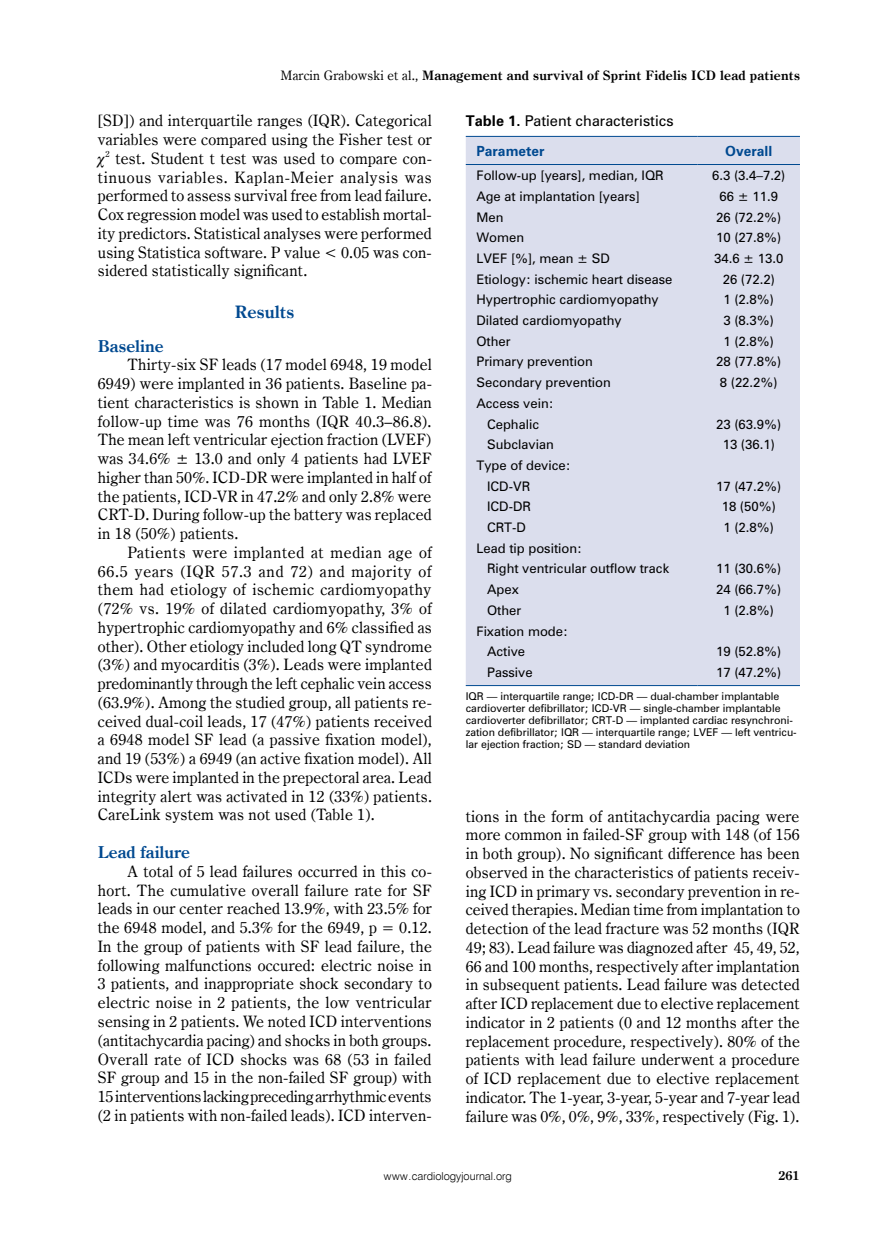
<style>
.page{position:relative;width:872px;height:1234px;background:#fff}
.page>*{position:absolute;margin:0;border:0;box-sizing:border-box;transform-origin:0 0}
.t1{font:700 17.25px "Century Oldst EU";color:#004990}
.t2{font:700 16.5px "Century Oldst EU";color:#004990}
.t3{font:15.75px/18.8px "Century Oldst EU";letter-spacing:.015em;color:#000;text-align:justify}
.t4{font:13.5px "Zurich PL";color:#000}
.t5{font:700 13.05px "Century Oldst EU";letter-spacing:.015em;color:#000}
.t6{font:700 12.75px "Zurich PL";color:#004990}
.t7{font:700 12.75px "Century Oldst EU";color:#000}
.t8{font:12px/20.7px "Zurich PL";color:#000}
.t9{font:10.95px "Swis 721 Lt EU";color:#000}
.t10{font:9.75px/11.9px "Zurich PL";color:#000}
.t11{font:8.7px "Century Oldst EU";color:#000}
.s1{font-weight:400}
.s2{font-weight:700}
</style>
<div class="page">
<div style="left:466px;top:137px;width:334px;height:548px;background:#dbdeed"></div>
<hr style="left:466px;top:685px;width:231px;height:1px;background:#004990">
<hr style="left:697px;top:685px;width:103px;height:1px;background:#004990">
<hr style="left:466px;top:136px;width:231px;height:1px;background:#004990">
<hr style="left:697px;top:136px;width:103px;height:1px;background:#004990">
<hr style="left:466px;top:164px;width:231px;height:1px;background:#004990">
<hr style="left:697px;top:164px;width:103px;height:1px;background:#004990">
<p class="t5" style="left:281px;top:67px;width:521px"><span class="s1">Marcin Grabowski et al.,</span> Management and survival of Sprint Fidelis ICD lead patients</p>
<p class="t3" style="left:98px;top:112px;width:335px">[SD]) and interquartile ranges (IQR). Categorical variables were compared using the Fisher test or</p>
<p class="t11" style="left:105px;top:148px;width:6px">2</p>
<p class="t3" style="left:98px;top:149px;width:335px;text-indent:18px">test. Student t test was used to compare con&shy;tinuous variables. Kaplan-Meier analysis was performed to assess survival free from lead failure.<br>Cox regression model was used to establish mortal&shy;ity predictors. Statistical analyses were performed using Statistica software. P value &lt; 0.05 was con&shy;sidered statistically significant.</p>
<p class="t1" style="left:235px;top:301px;width:61px">Results</p>
<p class="t2" style="left:98px;top:335px;width:67px">Baseline</p>
<p class="t3" style="left:98px;top:355px;width:335px;text-indent:30px">Thirty-six SF leads (17 model 6948, 19 model 6949) were implanted in 36 patients. Baseline pa&shy;tient characteristics is shown in Table 1. Median follow-up time was 76 months (IQR 40.3–86.8).<br>The mean left ventricular ejection fraction (LVEF) was 34.6% ± 13.0 and only 4 patients had LVEF higher than 50%. ICD-DR were implanted in half of the patients, ICD-VR in 47.2% and only 2.8% were CRT-D. During follow-up the battery was replaced in 18 (50%) patients.</p>
<p class="t3" style="left:98px;top:543px;width:336px;text-indent:30px">Patients were implanted at median age of 66.5 years (IQR 57.3 and 72) and majority of them had etiology of ischemic cardiomyopathy (72% vs. 19% of dilated cardiomyopathy, 3% of hypertrophic cardiomyopathy and 6% classified as other). Other etiology included long QT syndrome (3%) and myocarditis (3%). Leads were implanted predominantly through the left cephalic vein access (63.9%). Among the studied group, all patients re&shy;ceived dual-coil leads, 17 (47%) patients received a 6948 model SF lead (a passive fixation model), and 19 (53%) a 6949 (an active fixation model). All ICDs were implanted in the prepectoral area. Lead integrity alert was activated in 12 (33%) patients.<br>CareLink system was not used (Table 1).</p>
<p class="t2" style="left:98px;top:841px;width:94px">Lead failure</p>
<p class="t3" style="left:98px;top:862px;width:336px;text-indent:30px">A total of 5 lead failures occurred in this co&shy;hort. The cumulative overall failure rate for SF leads in our center reached 13.9%, with 23.5% for the 6948 model, and 5.3% for the 6949, p = 0.12.<br>In the group of patients with SF lead failure, the following malfunctions occured: electric noise in 3 patients, and inappropriate shock secondary to electric noise in 2 patients, the low ventricular sensing in 2 patients. We noted ICD interventions (antitachycardia pacing) and shocks in both groups.<br>Overall rate of ICD shocks was 68 (53 in failed SF group and 15 in the non-failed SF group) with 15 interventions lacking preceding arrhythmic events (2 in patients with non-failed leads). ICD interven-</p>
<p class="t4" style="left:466px;top:111px;width:209px"><span class="s2">Table 1.</span> Patient characteristics</p>
<p class="t6" style="left:476px;top:142px;width:70px">Parameter</p>
<p class="t6" style="left:725px;top:142px;width:49px">Overall</p>
<p class="t8" style="left:476px;top:165px;width:189px">Follow-up [years], median, IQR</p>
<p class="t8" style="left:712px;top:165px;width:75px">6.3 (3.4–7.2)</p>
<p class="t8" style="left:476px;top:186px;width:165px">Age at implantation [years]</p>
<p class="t8" style="left:719px;top:186px;width:60px">66 ± 11.9</p>
<p class="t8" style="left:476px;top:206px;width:28px">Men</p>
<p class="t8" style="left:716px;top:206px;width:67px">26 (72.2%)</p>
<p class="t8" style="left:476px;top:227px;width:49px">Women</p>
<p class="t8" style="left:716px;top:227px;width:67px">10 (27.8%)</p>
<p class="t8" style="left:476px;top:248px;width:135px">LVEF [%], mean ± SD</p>
<p class="t8" style="left:714px;top:248px;width:71px">34.6 ± 13.0</p>
<p class="t8" style="left:476px;top:268px;width:197px">Etiology: ischemic heart disease</p>
<p class="t8" style="left:722px;top:268px;width:54px">26 (72.2)</p>
<p class="t8" style="left:476px;top:289px;width:184px">Hypertrophic cardiomyopathy</p>
<p class="t8" style="left:723px;top:289px;width:52px">1 (2.8%)</p>
<p class="t8" style="left:476px;top:310px;width:147px">Dilated cardiomyopathy</p>
<p class="t8" style="left:723px;top:310px;width:52px">3 (8.3%)</p>
<p class="t8" style="left:476px;top:330px;width:36px">Other</p>
<p class="t8" style="left:723px;top:330px;width:52px">1 (2.8%)</p>
<p class="t8" style="left:476px;top:351px;width:118px">Primary prevention</p>
<p class="t8" style="left:716px;top:351px;width:67px">28 (77.8%)</p>
<p class="t8" style="left:476px;top:372px;width:136px">Secondary prevention</p>
<p class="t8" style="left:720px;top:372px;width:59px">8 (22.2%)</p>
<p class="t8" style="left:476px;top:392px;width:79px;text-align:center">Access vein:<br>Cephalic</p>
<p class="t8" style="left:716px;top:413px;width:67px">23 (63.9%)</p>
<p class="t8" style="left:487px;top:434px;width:68px">Subclavian</p>
<p class="t8" style="left:722px;top:434px;width:54px">13 (36.1)</p>
<p class="t8" style="left:487px;top:454px;width:85px;text-indent:-11px">Type of device:<br>ICD-VR</p>
<p class="t8" style="left:716px;top:475px;width:67px">17 (47.2%)</p>
<p class="t8" style="left:487px;top:496px;width:46px">ICD-DR</p>
<p class="t8" style="left:721px;top:496px;width:56px">18 (50%)</p>
<p class="t8" style="left:487px;top:517px;width:41px">CRT-D</p>
<p class="t8" style="left:723px;top:517px;width:52px">1 (2.8%)</p>
<p class="t8" style="left:487px;top:537px;width:184px;text-indent:-11px">Lead tip position:<br>Right ventricular outflow track</p>
<p class="t8" style="left:716px;top:558px;width:67px">11 (30.6%)</p>
<p class="t8" style="left:487px;top:579px;width:33px">Apex</p>
<p class="t8" style="left:716px;top:579px;width:67px">24 (66.7%)</p>
<p class="t8" style="left:487px;top:599px;width:36px">Other</p>
<p class="t8" style="left:723px;top:599px;width:52px">1 (2.8%)</p>
<p class="t8" style="left:487px;top:620px;width:82px;text-indent:-11px">Fixation mode:<br>Active</p>
<p class="t8" style="left:716px;top:641px;width:67px">19 (52.8%)</p>
<p class="t8" style="left:487px;top:661px;width:47px">Passive</p>
<p class="t8" style="left:716px;top:661px;width:67px">17 (47.2%)</p>
<p class="t10" style="left:466px;top:690px;width:332px">IQR — interquartile range; ICD-DR — dual-chamber implantable cardioverter defibrillator; ICD-VR — single-chamber implantable cardioverter defibrillator; CRT-D — implanted cardiac resynchroni&shy;zation defibrillator; IQR — interquartile range; LVEF — left ventricu&shy;lar ejection fraction; SD — standard deviation</p>
<p class="t3" style="left:466px;top:806px;width:336px">tions in the form of antitachycardia pacing were more common in failed-SF group with 148 (of 156 in both group). No significant difference has been observed in the characteristics of patients receiv&shy;ing ICD in primary vs. secondary prevention in re&shy;ceived therapies. Median time from implantation to detection of the lead fracture was 52 months (IQR 49; 83). Lead failure was diagnozed after 45, 49, 52, 66 and 100 months, respectively after implantation in subsequent patients. Lead failure was detected after ICD replacement due to elective replacement indicator in 2 patients (0 and 12 months after the replacement procedure, respectively). 80% of the patients with lead failure underwent a procedure of ICD replacement due to elective replacement indicator. The 1-year, 3-year, 5-year and 7-year lead failure was 0%, 0%, 9%, 33%, respectively (Fig. 1).</p>
<p class="t9" style="left:384px;top:1169px;width:129px">www.cardiologyjournal.org</p>
<p class="t7" style="left:778px;top:1167px;width:23px">261</p>
</div>
